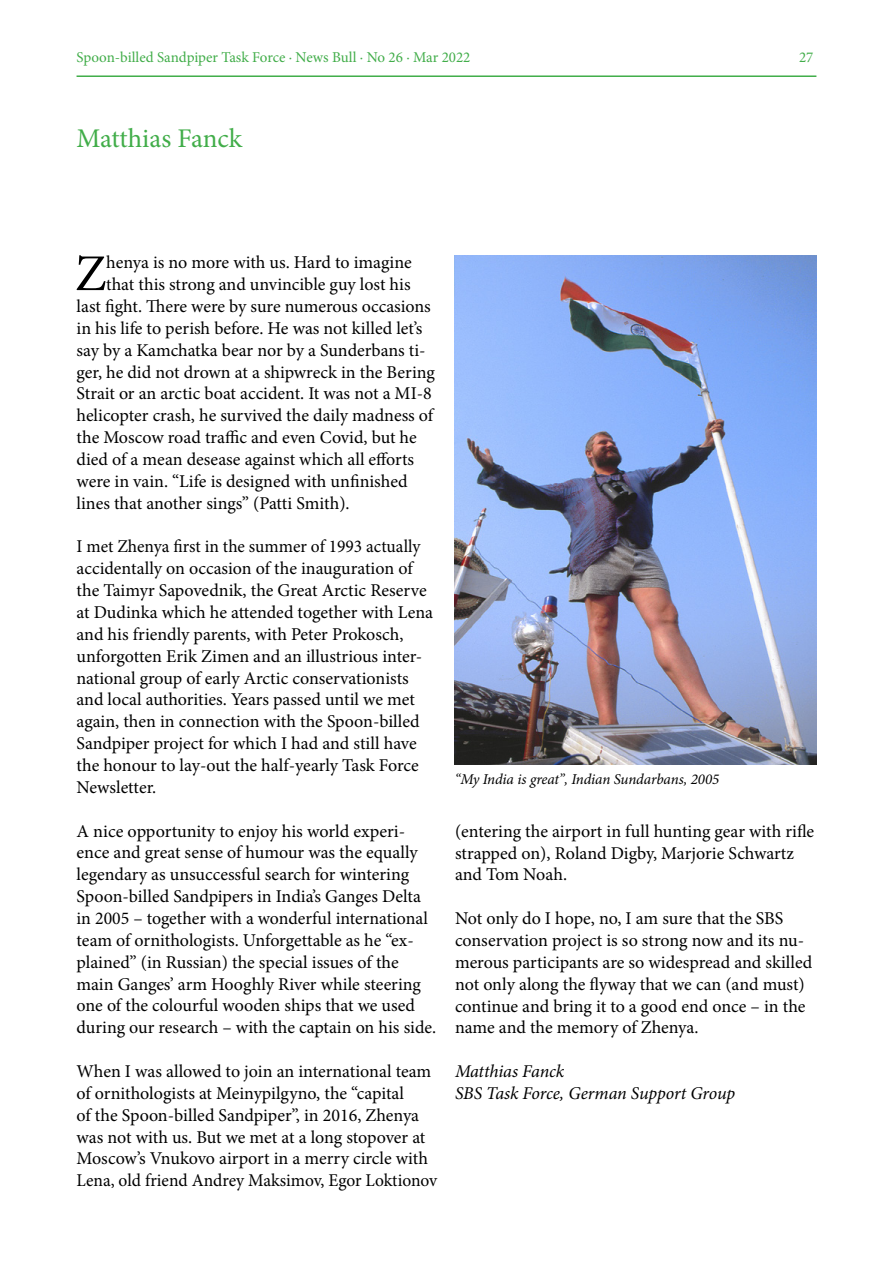
<style>
.page{position:relative;width:893px;height:1263px;background:#fff}
.page>*{position:absolute;margin:0;border:0;box-sizing:border-box;transform-origin:0 0}
.t1{font:51.6px "Minion Pro";color:#000}
.t2{font:27px "Minion Pro";letter-spacing:-.005em;color:#41ad49}
.t3{font:18px/21.9px "Minion Pro";color:#000}
.t4{font:italic 18px/21.9px "Minion Pro";letter-spacing:-.01em;color:#000}
.t5{font:15px "Minion Pro";color:#41ad49}
.t6{font:italic 15px "Minion Pro";letter-spacing:-.005em;color:#000}
</style>
<div class="page">
<hr style="left:77px;top:75px;width:739px;height:2px;background:#41ad49">
<img style="left:455px;top:255px;width:361px;height:510px">
<p class="t5" style="left:77px;top:47px;width:395px">Spoon-billed Sandpiper Task Force · News Bull · No 26 · Mar 2022</p>
<p class="t5" style="left:799px;top:47px;width:16px">27</p>
<h2 class="t2" style="left:77px;top:120px;width:167px">Matthias Fanck</h2>
<h1 class="t1" style="left:75px;top:239px;width:33px">Z</h1>
<p class="t3" style="left:106px;top:252px;width:307px">henya is no more with us. Hard to imagine</p>
<p class="t3" style="left:106px;top:273px;width:306px">that this strong and unvincible guy lost his</p>
<p class="t3" style="left:77px;top:295px;width:356px">last fight. There were by sure numerous occasions</p>
<p class="t3" style="left:77px;top:317px;width:347px">in his life to perish before. He was not killed let’s</p>
<p class="t3" style="left:77px;top:339px;width:351px">say by a Kamchatka bear nor by a Sunderbans ti-</p>
<p class="t3" style="left:77px;top:361px;width:360px">ger, he did not drown at a shipwreck in the Bering</p>
<p class="t3" style="left:77px;top:383px;width:357px">Strait or an arctic boat accident. It was not a MI-8</p>
<p class="t3" style="left:77px;top:405px;width:358px">helicopter crash, he survived the daily madness of</p>
<p class="t3" style="left:77px;top:426px;width:342px">the Moscow road traffic and even Covid, but he</p>
<p class="t3" style="left:77px;top:448px;width:339px">died of a mean desease against which all efforts</p>
<p class="t3" style="left:77px;top:470px;width:333px">were in vain. “Life is designed with unfinished</p>
<p class="t3" style="left:77px;top:492px;width:275px">lines that another sings” (Patti Smith).</p>
<p class="t3" style="left:77px;top:536px;width:358px">I met Zhenya first in the summer of 1993 actually accidentally on occasion of the inauguration of the Taimyr Sapovednik, the Great Arctic Reserve at Dudinka which he attended together with Lena and his friendly parents, with Peter Prokosch, unforgotten Erik Zimen and an illustrious inter&shy;national group of early Arctic conservationists and local authorities. Years passed until we met again, then in connection with the Spoon-billed Sandpiper project for which I had and still have the honour to lay-out the half-yearly Task Force Newsletter.</p>
<p class="t3" style="left:77px;top:820px;width:361px">A nice opportunity to enjoy his world experi&shy;ence and great sense of humour was the equally legendary as unsuccessful search for wintering Spoon-billed Sandpipers in India’s Ganges Delta in 2005 – together with a wonderful international team of ornithologists. Unforgettable as he “ex&shy;plained” (in Russian) the special issues of the main Ganges’ arm Hooghly River while steering one of the colourful wooden ships that we used during our research – with the captain on his side.</p>
<p class="t3" style="left:77px;top:1060px;width:362px">When I was allowed to join an international team of ornithologists at Meinypilgyno, the “capital<br>of the Spoon-billed Sandpiper”, in 2016, Zhenya was not with us. But we met at a long stopover at Moscow’s Vnukovo airport in a merry circle with Lena, old friend Andrey Maksimov, Egor Loktionov</p>
<p class="t6" style="left:455px;top:769px;width:266px">“My India is great”, Indian Sundarbans, 2005</p>
<p class="t3" style="left:455px;top:820px;width:361px">(entering the airport in full hunting gear with rifle strapped on), Roland Digby, Marjorie Schwartz and Tom Noah.</p>
<p class="t3" style="left:455px;top:907px;width:359px">Not only do I hope, no, I am sure that the SBS conservation project is so strong now and its nu&shy;merous participants are so widespread and skilled not only along the flyway that we can (and must) continue and bring it to a good end once – in the name and the memory of Zhenya.</p>
<p class="t4" style="left:455px;top:1060px;width:282px">Matthias Fanck<br>SBS Task Force, German Support Group</p>
</div>
